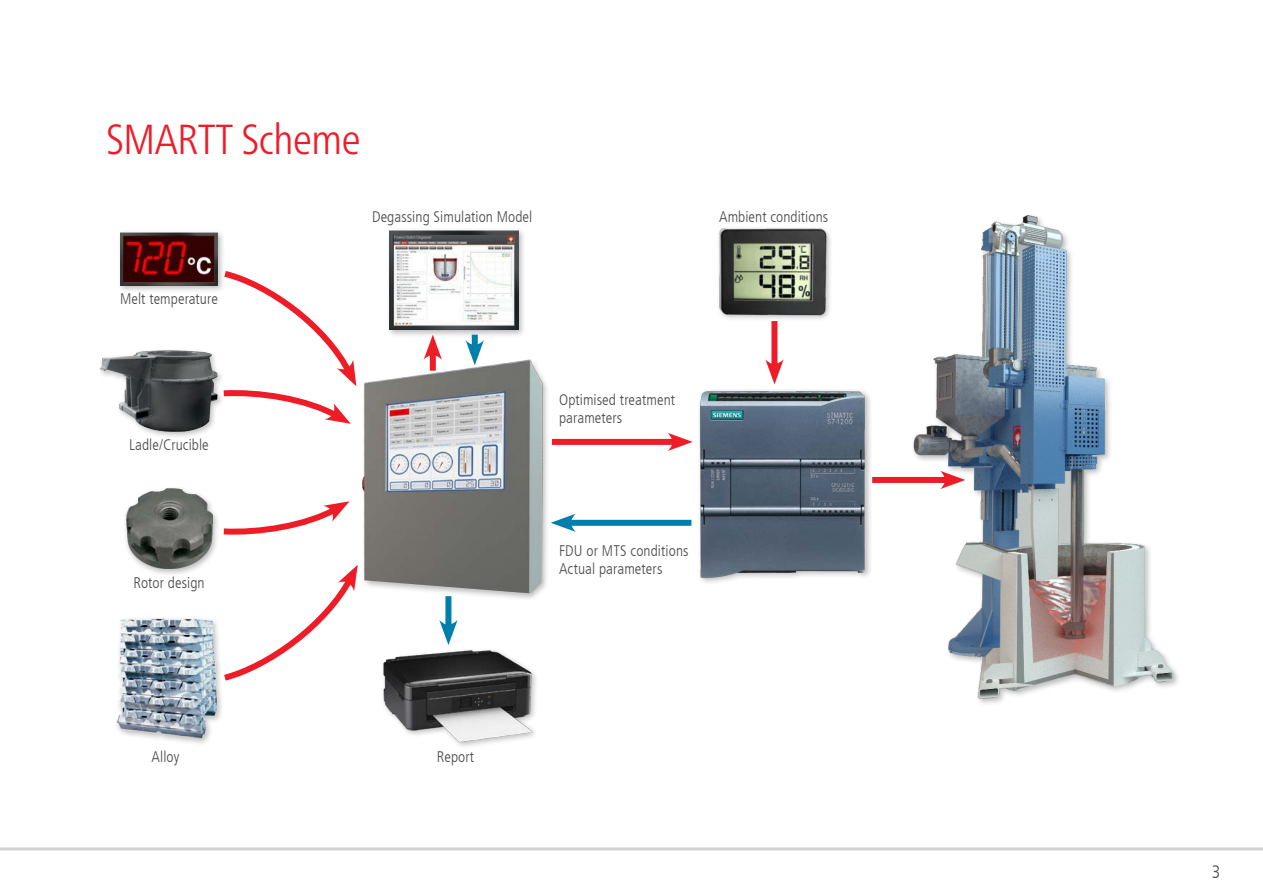
<style>
.page{position:relative;width:1263px;height:893px;background:#fff}
.page>*{position:absolute;margin:0;border:0;box-sizing:border-box;transform-origin:0 0}
.head_innen{font:300 condensed 42px "Frutiger Neue LTW1 G";letter-spacing:-.01em;color:#ee1c28}
.t1{font:300 condensed 18px "Frutiger LT";color:#4b4c4d}
.Liste_rechts_Titel{font:300 condensed 15.3px "Frutiger LT";letter-spacing:.005em;color:#4b4c4d}
.Bullets{font:300 condensed 15.3px/17.7px "Frutiger LT";letter-spacing:.005em;color:#4b4c4d}
</style>
<div class="page">
<hr style="left:0;top:847px;width:1263px;height:3px;background:#d1d2d4">
<img style="left:913px;top:216px;width:260px;height:483px">
<img style="left:361px;top:359px;width:199px;height:237px">
<div style="left:114px;top:616px;width:110px;height:130px;background:#231f20;opacity:.3"></div>
<img style="left:114px;top:616px;width:108px;height:123px">
<div style="left:117px;top:229px;width:108px;height:64px;background:#231f20;opacity:.3"></div>
<img style="left:121px;top:233px;width:96px;height:52px">
<div style="left:97px;top:347px;width:128px;height:92px;background:#231f20;opacity:.3"></div>
<img style="left:99px;top:348px;width:120px;height:85px">
<div style="left:123px;top:485px;width:97px;height:91px;background:#231f20;opacity:.3"></div>
<img style="left:126px;top:488px;width:86px;height:81px">
<div style="left:716px;top:225px;width:118px;height:99px;background:#231f20;opacity:.3"></div>
<img style="left:718px;top:228px;width:113px;height:89px">
<div style="left:386px;top:227px;width:140px;height:111px;background:#231f20;opacity:.3"></div>
<img style="left:389px;top:230px;width:129px;height:100px">
<div style="left:697px;top:388px;width:176px;height:197px;background:#231f20;opacity:.3"></div>
<img style="left:698px;top:389px;width:169px;height:191px">
<div style="left:381px;top:648px;width:158px;height:101px;background:#231f20;opacity:.3"></div>
<img style="left:384px;top:650px;width:148px;height:96px">
<div style="left:445px;top:596px;width:6px;height:34px;background:#007eac"></div>
<svg style="left:439px;top:620px;width:19px;height:25px"></svg>
<div style="left:472px;top:335px;width:6px;height:15px;background:#007eac"></div>
<svg style="left:466px;top:340px;width:18px;height:25px"></svg>
<div style="left:430px;top:349px;width:6px;height:22px;background:#ee1c27"></div>
<svg style="left:424px;top:335px;width:18px;height:25px"></svg>
<div style="left:552px;top:439px;width:126px;height:6px;background:#ee1c27"></div>
<svg style="left:667px;top:433px;width:26px;height:18px"></svg>
<div style="left:872px;top:477px;width:78px;height:6px;background:#ee1c27"></div>
<svg style="left:940px;top:471px;width:25px;height:18px"></svg>
<div style="left:771px;top:321px;width:6px;height:49px;background:#ee1c27"></div>
<svg style="left:765px;top:359px;width:19px;height:25px"></svg>
<div style="left:565px;top:520px;width:126px;height:6px;background:#007eac"></div>
<svg style="left:551px;top:514px;width:25px;height:18px"></svg>
<svg style="left:217px;top:500px;width:133px;height:37px"></svg>
<svg style="left:217px;top:267px;width:140px;height:158px"></svg>
<svg style="left:218px;top:565px;width:140px;height:120px"></svg>
<p class="head_innen" style="left:106px;top:114px;width:256px">SMARTT Scheme</p>
<p class="Liste_rechts_Titel" style="left:372px;top:208px;width:162px">Degassing Simulation Model</p>
<p class="Liste_rechts_Titel" style="left:719px;top:208px;width:111px">Ambient conditions</p>
<p class="Liste_rechts_Titel" style="left:120px;top:290px;width:99px">Melt temperature</p>
<p class="Liste_rechts_Titel" style="left:129px;top:436px;width:81px">Ladle/Crucible</p>
<p class="Bullets" style="left:559px;top:392px;width:118px">Optimised treatment parameters</p>
<p class="Liste_rechts_Titel" style="left:133px;top:574px;width:73px">Rotor design</p>
<p class="Bullets" style="left:559px;top:543px;width:131px">FDU or MTS conditions</p>
<p class="Bullets" style="left:559px;top:560px;width:105px">Actual parameters</p>
<p class="Liste_rechts_Titel" style="left:152px;top:748px;width:29px">Alloy</p>
<p class="Liste_rechts_Titel" style="left:437px;top:748px;width:39px">Report</p>
<p class="t1" style="left:1212px;top:862px;width:10px">3</p>
</div>
